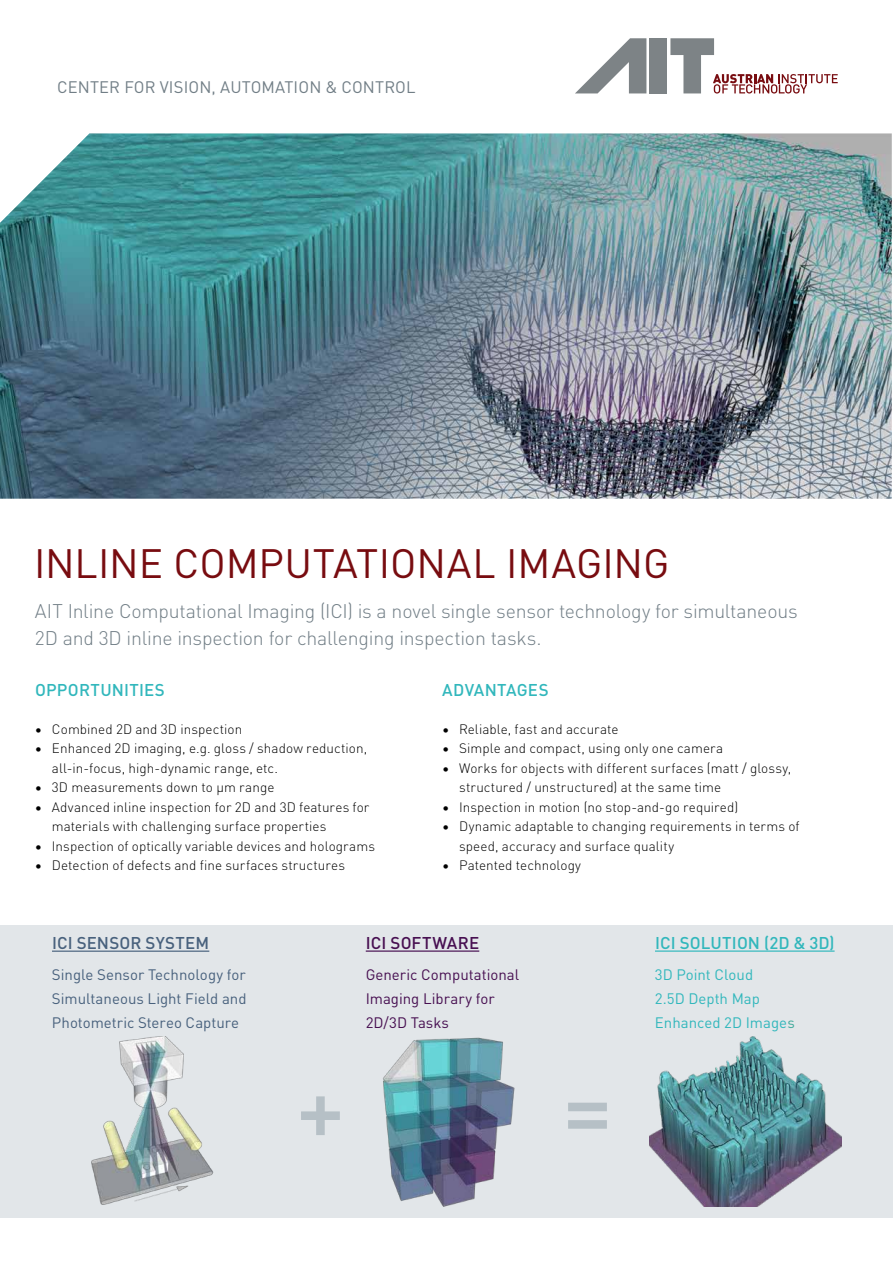
<style>
.page{position:relative;width:893px;height:1263px;background:#fff}
.page>*{position:absolute;margin:0;border:0;box-sizing:border-box;transform-origin:0 0}
.t1{font:500 90px "DINOT";color:#b6c0c6}
.t2{font:40.5px "DINOT";color:#780c10}
.t3{font:300 19.5px/27px "DINOT";letter-spacing:-.01em;color:#717e86}
.t4{font:500 16.8px "DINOT";letter-spacing:.01em;color:#31b7bc}
.t5{font:500 16.8px "DINOT";letter-spacing:.01em;color:#48617d}
.t6{font:500 16.8px "DINOT";letter-spacing:.01em;color:#470f51}
.t7{font:16.5px "DINOT";letter-spacing:.01em;color:#717e86}
.t8{font:15px/24px "DINOT";color:#48617d;text-align:justify}
.t9{font:15px/24px "DINOT";color:#470f51}
.t10{font:15px/24px "DINOT";color:#31b7bc}
.t11{font:300 13.5px/19.5px "DINOT";letter-spacing:.005em;color:#000}
.s1{color:#40aa9b}
</style>
<div class="page">
<div style="left:0;top:926px;width:893px;height:292px;background:#e2e6e9"></div>
<img style="left:0;top:133px;width:892px;height:366px">
<hr style="left:52px;top:950px;width:157px;height:2px;background:#48617d">
<hr style="left:366px;top:950px;width:113px;height:2px;background:#470f51">
<hr style="left:655px;top:950px;width:180px;height:2px;background:#31b7bc">
<img style="left:650px;top:1036px;width:191px;height:170px">
<img style="left:91px;top:1036px;width:123px;height:168px">
<img style="left:383px;top:1037px;width:132px;height:169px">
<svg style="left:670px;top:38px;width:168px;height:56px"></svg>
<div style="left:650px;top:38px;width:17px;height:55px;background:#7d8386"></div>
<svg style="left:575px;top:38px;width:71px;height:55px"></svg>
<p class="t7" style="left:57px;top:75px;width:360px">CENTER FOR VISION, AUTOMATION &amp; CONTROL</p>
<h2 class="t2" style="left:34px;top:533px;width:637px">INLINE COMPUTATIONAL IMAGING</h2>
<h3 class="t3" style="left:35px;top:596px;width:764px">AIT Inline Computational Imaging (ICI) is a novel single sensor technology for simultaneous<br>2D and 3D inline inspection for challenging inspection tasks.</h3>
<p class="t4" style="left:35px;top:677px;width:131px">OPPORTUNITIES</p>
<p class="t11" style="left:35px;top:718px;width:209px">• Combined 2D and 3D inspection</p>
<p class="t11" style="left:52px;top:738px;width:317px;text-indent:-17px">• Enhanced 2D imaging, e.g. gloss / shadow reduction, all-in-focus, high-dynamic range, etc.</p>
<p class="t11" style="left:35px;top:777px;width:241px">• 3D measurements down to µm range</p>
<p class="t11" style="left:52px;top:796px;width:319px;text-indent:-17px">• Advanced inline inspection for 2D and 3D features for materials with challenging surface properties</p>
<p class="t11" style="left:35px;top:835px;width:342px">• Inspection of optically variable devices and holograms</p>
<p class="t11" style="left:35px;top:855px;width:312px">• Detection of defects and fine surfaces structures</p>
<p class="t4" style="left:442px;top:677px;width:108px">ADVANTAGES</p>
<p class="t11" style="left:442px;top:718px;width:178px">• Reliable, fast and accurate</p>
<p class="t11" style="left:442px;top:738px;width:283px">• Simple and compact, using only one camera</p>
<p class="t11" style="left:459px;top:757px;width:334px;text-indent:-17px">• Works for objects with different surfaces (matt / glossy, structured / unstructured) at the same time</p>
<p class="t11" style="left:442px;top:796px;width:298px">• Inspection in motion (no stop-and-go required)</p>
<p class="t11" style="left:459px;top:816px;width:342px;text-indent:-17px">• Dynamic adaptable to changing requirements in terms of speed, accuracy and surface quality</p>
<p class="t11" style="left:442px;top:855px;width:141px">• Patented technology</p>
<p class="t5" style="left:52px;top:930px;width:159px">ICI SENSOR SYSTEM</p>
<p class="t8" style="left:52px;top:962px;width:196px">Single Sensor Technology for Simultaneous Light Field and Photometric Stereo Capture</p>
<p class="t6" style="left:366px;top:930px;width:115px">ICI SOFTWARE</p>
<p class="t9" style="left:366px;top:962px;width:155px">Generic Computational<br>Imaging Library for<br>2D/3D Tasks</p>
<h1 class="t1" style="left:296px;top:1038px;width:49px">+</h1>
<h1 class="t1" style="left:563px;top:1038px;width:49px">=</h1>
<p class="t4" style="left:655px;top:930px;width:181px">ICI SOLUTION (2D &amp; 3D)</p>
<p class="t10" style="left:655px;top:962px;width:141px">3D Point Cloud<br>2.5D Depth Map<br>Enhanced 2D Image<span class="s1">s</span></p>
</div>
